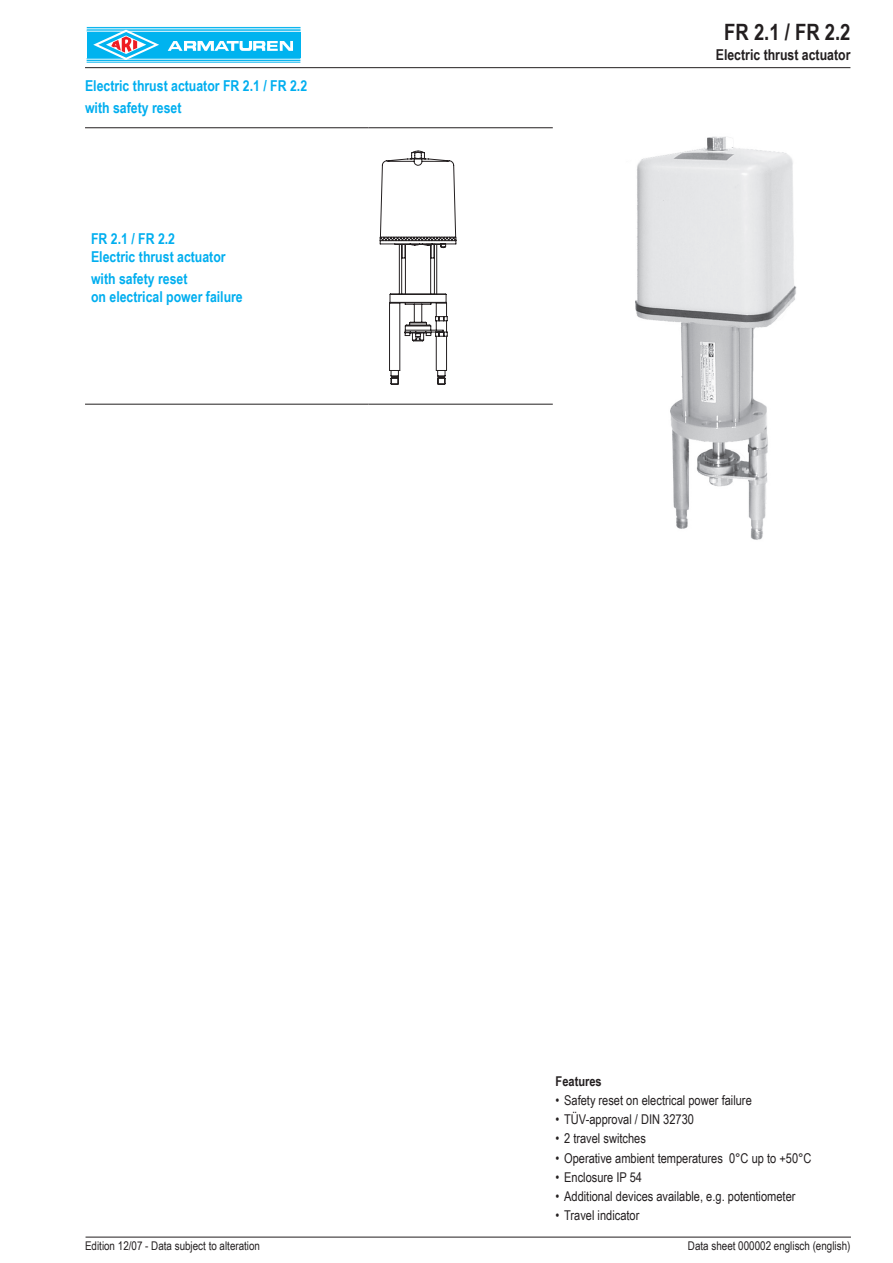
<style>
.page{position:relative;width:893px;height:1263px;background:#fff}
.page>*{position:absolute;margin:0;border:0;box-sizing:border-box;transform-origin:0 0}
.t1{font:700 22.5px "Arial Narrow";color:#231f20}
.t2{font:700 15px/18px "Arial Narrow";color:#00aeef}
.t3{font:700 15px "Arial Narrow";color:#231f20}
.t4{font:13.5px "Arial Narrow";color:#231f20}
.t5{font:700 13.5px "Arial Narrow";color:#231f20}
.t6{font:12px "Arial Narrow";color:#231f20}
</style>
<div class="page">
<svg style="left:86px;top:26px;width:215px;height:37px"></svg>
<div style="left:87px;top:32px;width:213px;height:25px;background:#00b3ef"></div>
<hr style="left:87px;top:27px;width:214px;height:1px;background:#00b3ef">
<hr style="left:87px;top:29px;width:214px;height:1px;background:#00b3ef">
<hr style="left:87px;top:31px;width:38px;height:1px;background:#00b3ef">
<hr style="left:126px;top:30px;width:175px;height:1px;background:#00b3ef">
<hr style="left:87px;top:62px;width:213px;height:1px;background:#00b3ef">
<hr style="left:87px;top:60px;width:213px;height:1px;background:#00b3ef">
<hr style="left:87px;top:59px;width:37px;height:1px;background:#00b3ef">
<hr style="left:127px;top:59px;width:173px;height:1px;background:#00b3ef">
<svg style="left:168px;top:41px;width:125px;height:10px"></svg>
<svg style="left:93px;top:30px;width:66px;height:30px"></svg>
<img style="left:635px;top:136px;width:162px;height:404px">
<svg style="left:379px;top:151px;width:77px;height:234px"></svg>
<hr style="left:85px;top:67px;width:765px;height:1px;background:#231f20">
<hr style="left:86px;top:1237px;width:765px;height:1px;background:#231f20">
<hr style="left:85px;top:127px;width:283px;height:1px;background:#231f20">
<hr style="left:368px;top:127px;width:185px;height:1px;background:#231f20">
<hr style="left:85px;top:404px;width:283px;height:1px;background:#231f20">
<hr style="left:368px;top:404px;width:185px;height:1px;background:#231f20">
<p class="t2" style="left:85px;top:73px;width:224px;line-height:22.2px">Electric thrust actuator FR 2.1 / FR 2.2 with safety reset</p>
<p class="t2" style="left:91px;top:229px;width:136px">FR 2.1 / FR 2.2<br>Electric thrust actuator</p>
<p class="t2" style="left:91px;top:269px;width:153px">with safety reset<br>on electrical power failure</p>
<h1 class="t1" style="left:724px;top:15px;width:128px">FR 2.1 / FR 2.2</h1>
<p class="t3" style="left:716px;top:43px;width:136px">Electric thrust actuator</p>
<p class="t5" style="left:556px;top:1071px;width:48px">Features</p>
<p class="t4" style="left:556px;top:1090px;width:198px">• Safety reset on electrical power failure</p>
<p class="t4" style="left:556px;top:1109px;width:140px">• TÜV-approval / DIN 32730</p>
<p class="t4" style="left:556px;top:1129px;width:92px">• 2 travel switches</p>
<p class="t4" style="left:556px;top:1148px;width:257px">• Operative ambient temperatures 0°C up to +50°C</p>
<p class="t4" style="left:556px;top:1167px;width:88px">• Enclosure IP 54</p>
<p class="t4" style="left:556px;top:1186px;width:241px">• Additional devices available, e.g. potentiometer</p>
<p class="t4" style="left:556px;top:1206px;width:85px">• Travel indicator</p>
<p class="t6" style="left:85px;top:1237px;width:177px">Edition 12/07 - Data subject to alteration</p>
<p class="t6" style="left:688px;top:1237px;width:164px">Data sheet 000002 englisch (english)</p>
</div>
